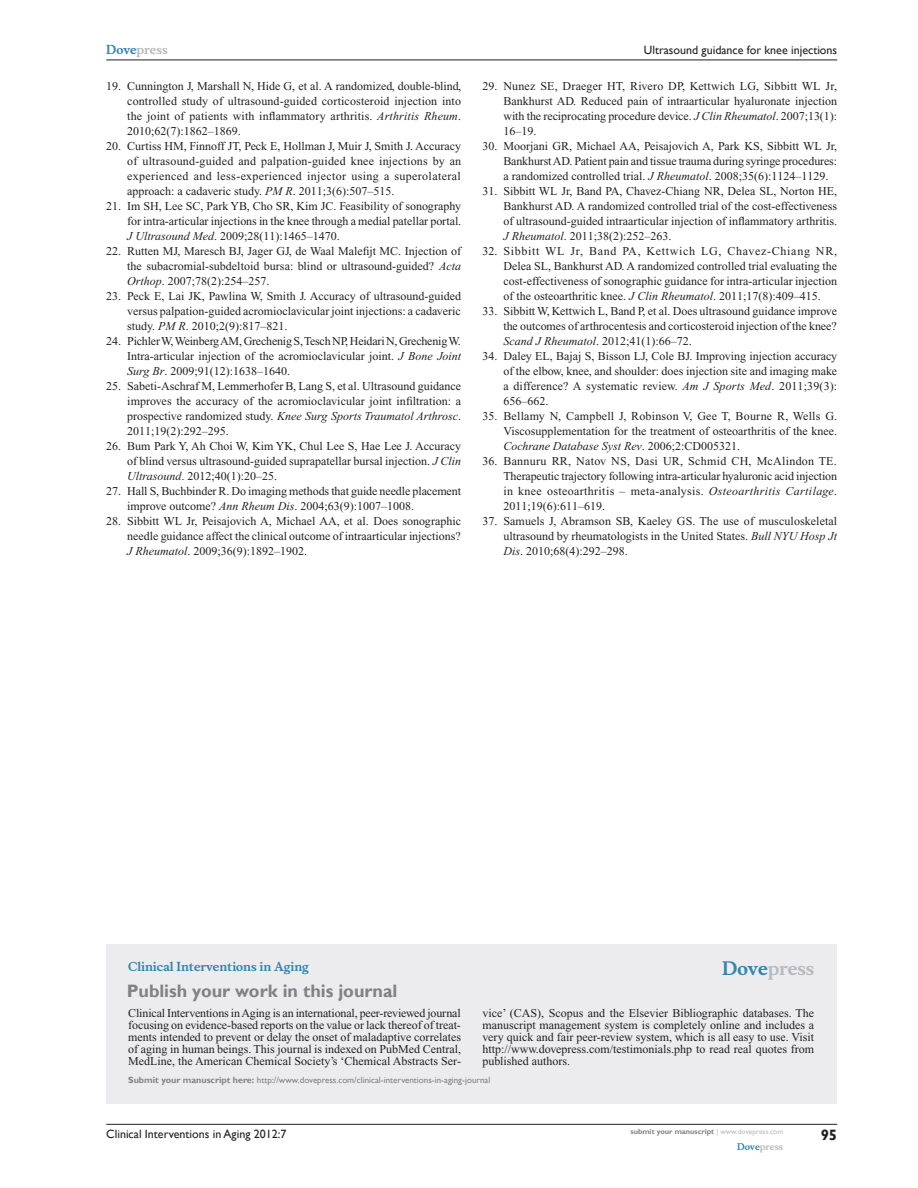
<style>
.page{position:relative;width:918px;height:1188px;background:#fff}
.page>*{position:absolute;margin:0;border:0;box-sizing:border-box;transform-origin:0 0}
.t1{font:700 18px "Gill Sans";color:#808285}
.t2{font:700 18px "Musee";color:#b8b9bc}
.t3{font:700 15px "Gill Sans";color:#231f20}
.t4{font:12px/15px "Times New Roman";color:#231f20;text-align:justify}
.t5{font:12px "Gill Sans";color:#231f20}
.t6{font:700 12px "Musee";color:#3485ae}
.t7{font:700 12px "Musee";color:#b8b9bc}
.t8{font:9px "Gill Sans";color:#808285}
.t9{font:700 9px "Musee";color:#b8b9bc}
.t10{font:700 7.5px "Gill Sans";color:#808285}
.s1{color:#3485ae}
.s2{font-style:italic}
.s3{font-weight:700}
.s4{font-weight:400;color:#b8b9bc}
</style>
<div class="page">
<div style="left:106px;top:944px;width:731px;height:159px;background:#ececee"></div>
<hr style="left:106px;top:1124px;width:731px;height:1px;background:#231f20">
<hr style="left:106px;top:60px;width:731px;height:1px;background:#231f20">
<p class="t7" style="left:106px;top:43px;width:63px"><span class="s1">Dove</span>press</p>
<p class="t4" style="left:127px;top:79px;width:335px;text-indent:-21px">19. Cunnington J, Marshall N, Hide G, et al. A randomized, double-blind, controlled study of ultrasound-guided corticosteroid injection into the joint of patients with inflammatory arthritis. <span class="s2">Arthritis Rheum</span>.<br>2010;62(7):1862–1869.</p>
<p class="t4" style="left:127px;top:139px;width:335px;text-indent:-21px">20. Curtiss HM, Finnoff JT, Peck E, Hollman J, Muir J, Smith J. Accuracy of ultrasound-guided and palpation-guided knee injections by an experienced and less-experienced injector using a superolateral approach: a cadaveric study. <span class="s2">PM R</span>. 2011;3(6):507–515.</p>
<p class="t4" style="left:127px;top:199px;width:336px;text-indent:-21px">21. Im SH, Lee SC, Park YB, Cho SR, Kim JC. Feasibility of sonography for intra-articular injections in the knee through a medial patellar portal.<br><span class="s2">J Ultrasound Med</span>. 2009;28(11):1465–1470.</p>
<p class="t4" style="left:127px;top:244px;width:335px;text-indent:-21px">22. Rutten MJ, Maresch BJ, Jager GJ, de Waal Malefijt MC. Injection of the subacromial-subdeltoid bursa: blind or ultrasound-guided? <span class="s2">Acta Orthop</span>. 2007;78(2):254–257.</p>
<p class="t4" style="left:127px;top:289px;width:335px;text-indent:-21px">23. Peck E, Lai JK, Pawlina W, Smith J. Accuracy of ultrasound-guided versus palpation-guided acromioclavicular joint injections: a cadaveric study. <span class="s2">PM R</span>. 2010;2(9):817–821.</p>
<p class="t4" style="left:127px;top:334px;width:335px;text-indent:-21px">24. Pichler W, Weinberg AM, Grechenig S, Tesch NP, Heidari N, Grechenig W.<br>Intra-articular injection of the acromioclavicular joint. <span class="s2">J Bone Joint Surg Br</span>. 2009;91(12):1638–1640.</p>
<p class="t4" style="left:127px;top:379px;width:336px;text-indent:-21px">25. Sabeti-Aschraf M, Lemmerhofer B, Lang S, et al. Ultrasound guidance improves the accuracy of the acromioclavicular joint infiltration: a prospective randomized study. <span class="s2">Knee Surg Sports Traumatol Arthrosc</span>.<br>2011;19(2):292–295.</p>
<p class="t4" style="left:127px;top:439px;width:335px;text-indent:-21px">26. Bum Park Y, Ah Choi W, Kim YK, Chul Lee S, Hae Lee J. Accuracy of blind versus ultrasound-guided suprapatellar bursal injection. <span class="s2">J Clin Ultrasound</span>. 2012;40(1):20–25.</p>
<p class="t4" style="left:127px;top:484px;width:335px;text-indent:-21px">27. Hall S, Buchbinder R. Do imaging methods that guide needle placement improve outcome? <span class="s2">Ann Rheum Dis</span>. 2004;63(9):1007–1008.</p>
<p class="t4" style="left:127px;top:514px;width:335px;text-indent:-21px">28. Sibbitt WL Jr, Peisajovich A, Michael AA, et al. Does sonographic needle guidance affect the clinical outcome of intraarticular injections?<br><span class="s2">J Rheumatol</span>. 2009;36(9):1892–1902.</p>
<p class="t5" style="left:644px;top:43px;width:195px">Ultrasound guidance for knee injections</p>
<p class="t4" style="left:503px;top:79px;width:335px;text-indent:-21px">29. Nunez SE, Draeger HT, Rivero DP, Kettwich LG, Sibbitt WL Jr, Bankhurst AD. Reduced pain of intraarticular hyaluronate injection with the reciprocating procedure device. <span class="s2">J Clin Rheumatol</span>. 2007;13(1):<br>16–19.</p>
<p class="t4" style="left:503px;top:139px;width:335px;text-indent:-21px">30. Moorjani GR, Michael AA, Peisajovich A, Park KS, Sibbitt WL Jr, Bankhurst AD. Patient pain and tissue trauma during syringe procedures: a randomized controlled trial. <span class="s2">J Rheumatol</span>. 2008;35(6):1124–1129.</p>
<p class="t4" style="left:503px;top:184px;width:335px;text-indent:-21px">31. Sibbitt WL Jr, Band PA, Chavez-Chiang NR, Delea SL, Norton HE, Bankhurst AD. A randomized controlled trial of the cost-effectiveness of ultrasound-guided intraarticular injection of inflammatory arthritis.<br><span class="s2">J Rheumatol</span>. 2011;38(2):252–263.</p>
<p class="t4" style="left:503px;top:244px;width:335px;text-indent:-21px">32. Sibbitt WL Jr, Band PA, Kettwich LG, Chavez-Chiang NR, Delea SL, Bankhurst AD. A randomized controlled trial evaluating the cost-effectiveness of sonographic guidance for intra-articular injection of the osteoarthritic knee. <span class="s2">J Clin Rheumatol</span>. 2011;17(8):409–415.</p>
<p class="t4" style="left:503px;top:304px;width:335px;text-indent:-21px">33. Sibbitt W, Kettwich L, Band P, et al. Does ultrasound guidance improve the outcomes of arthrocentesis and corticosteroid injection of the knee?<br><span class="s2">Scand J Rheumatol</span>. 2012;41(1):66–72.</p>
<p class="t4" style="left:503px;top:349px;width:335px;text-indent:-21px">34. Daley EL, Bajaj S, Bisson LJ, Cole BJ. Improving injection accuracy of the elbow, knee, and shoulder: does injection site and imaging make a difference? A systematic review. <span class="s2">Am J Sports Med</span>. 2011;39(3):<br>656–662.</p>
<p class="t4" style="left:503px;top:409px;width:335px;text-indent:-21px">35. Bellamy N, Campbell J, Robinson V, Gee T, Bourne R, Wells G.<br>Viscosupplementation for the treatment of osteoarthritis of the knee.<br><span class="s2">Cochrane Database Syst Rev</span>. 2006;2:CD005321.</p>
<p class="t4" style="left:503px;top:454px;width:335px;text-indent:-21px">36. Bannuru RR, Natov NS, Dasi UR, Schmid CH, McAlindon TE.<br>Therapeutic trajectory following intra-articular hyaluronic acid injection in knee osteoarthritis – meta-analysis. <span class="s2">Osteoarthritis Cartilage</span>.<br>2011;19(6):611–619.</p>
<p class="t4" style="left:503px;top:514px;width:335px;text-indent:-21px">37. Samuels J, Abramson SB, Kaeley GS. The use of musculoskeletal ultrasound by rheumatologists in the United States. <span class="s2">Bull NYU Hosp Jt Dis</span>. 2010;68(4):292–298.</p>
<p class="t6" style="left:128px;top:959px;width:182px">Clinical Interventions in Aging</p>
<h1 class="t1" style="left:127px;top:980px;width:272px">Publish your work in this journal</h1>
<h1 class="t2" style="left:722px;top:958px;width:94px"><span class="s1">Dove</span>press</h1>
<p class="t4" style="left:128px;top:1007px;width:334px;line-height:12px">Clinical Interventions in Aging is an international, peer-reviewed journal focusing on evidence-based reports on the value or lack thereof of treat&shy;ments intended to prevent or delay the onset of maladaptive correlates of aging in human beings. This journal is indexed on PubMed Central, MedLine, the American Chemical Society’s ‘Chemical Abstracts Ser-</p>
<p class="t4" style="left:482px;top:1007px;width:333px;line-height:12px">vice’ (CAS), Scopus and the Elsevier Bibliographic databases. The manuscript management system is completely online and includes a very quick and fair peer-review system, which is all easy to use. Visit http://www.dovepress.com/testimonials.php to read real quotes from published authors.</p>
<p class="t8" style="left:128px;top:1075px;width:364px"><span class="s3">Submit your manuscript here:</span> http://www.dovepress.com/clinical-interventions-in-aging-journal</p>
<p class="t5" style="left:106px;top:1127px;width:182px">Clinical Interventions in Aging 2012:7</p>
<p class="t10" style="left:631px;top:1127px;width:154px">submit your manuscript <span class="s4">| www.dovepress.com</span></p>
<p class="t9" style="left:737px;top:1141px;width:48px"><span class="s1">Dove</span>press</p>
<p class="t3" style="left:821px;top:1126px;width:18px">95</p>
</div>
